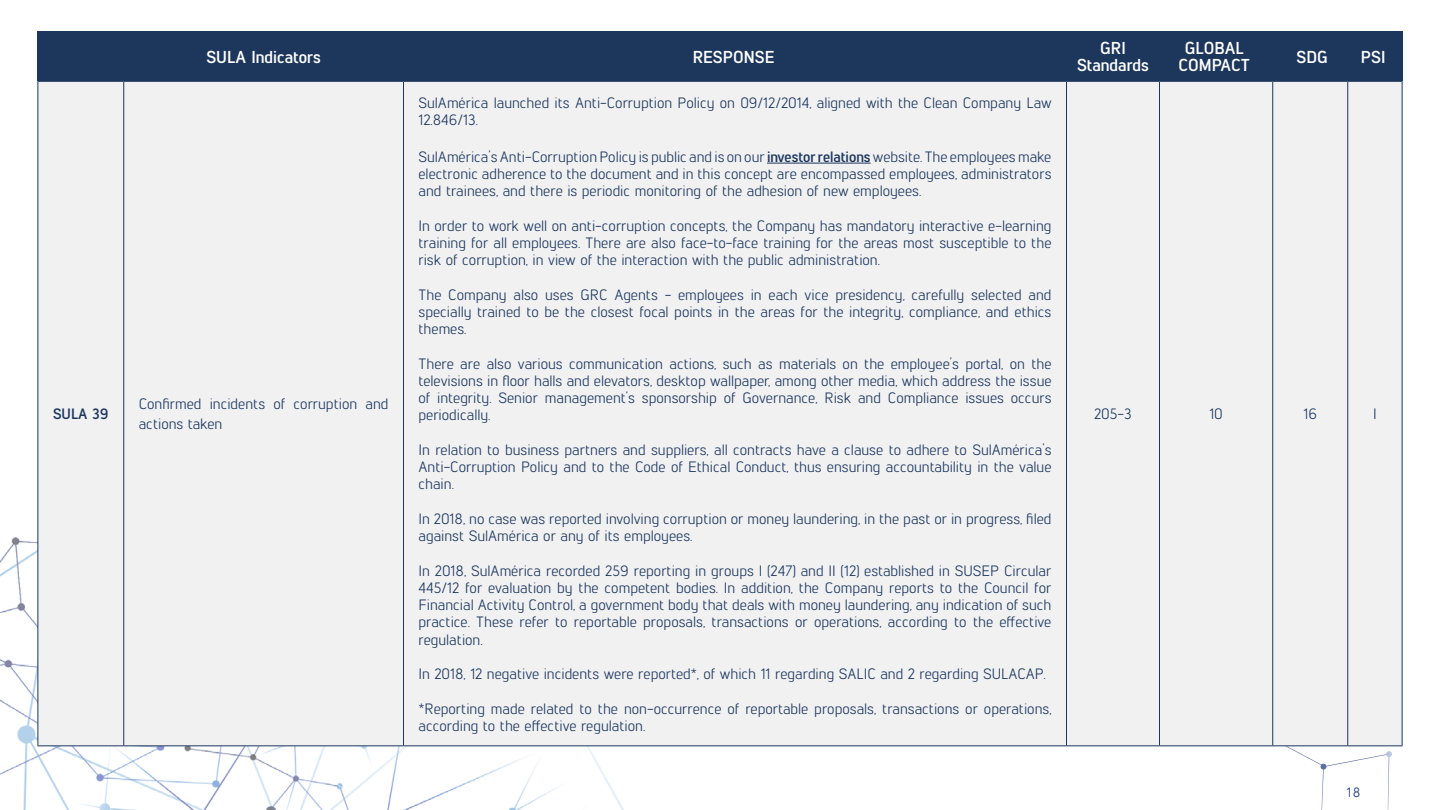
<style>
.page{position:relative;width:1440px;height:810px;background:#fff}
.page>*{position:absolute;margin:0;border:0;box-sizing:border-box;transform-origin:0 0}
.t1{font:700 17.25px/17.1px "Lintel";color:#fff;text-align:center}
.t2{font:15px/17.2px "Lintel";color:#1b365d;text-align:justify}
.t3{font:700 15px "Lintel";color:#1b365d}
.t4{font:13.5px "Lintel";color:#0b2d72}
.s1{font-weight:700}
</style>
<div class="page">
<img style="left:0;top:347px;width:886px;height:463px">
<svg style="left:1275px;top:746px;width:117px;height:64px"></svg>
<div style="left:38px;top:81px;width:86px;height:665px;background:#f1f1f2"></div>
<div style="left:124px;top:81px;width:280px;height:665px;background:#f1f1f2"></div>
<div style="left:404px;top:81px;width:662px;height:665px;background:#f1f1f2"></div>
<div style="left:1066px;top:81px;width:94px;height:665px;background:#f1f1f2"></div>
<div style="left:1160px;top:81px;width:113px;height:665px;background:#f1f1f2"></div>
<div style="left:1273px;top:81px;width:75px;height:665px;background:#f1f1f2"></div>
<div style="left:1348px;top:81px;width:54px;height:665px;background:#f1f1f2"></div>
<hr style="left:38px;top:82px;width:1px;height:663px;background:#1c365c">
<hr style="left:123px;top:82px;width:1px;height:663px;background:#1c365c">
<hr style="left:403px;top:82px;width:1px;height:663px;background:#1c365c">
<hr style="left:1066px;top:82px;width:1px;height:663px;background:#1c365c">
<hr style="left:1159px;top:82px;width:1px;height:663px;background:#1c365c">
<hr style="left:1272px;top:82px;width:1px;height:663px;background:#1c365c">
<hr style="left:1347px;top:82px;width:1px;height:663px;background:#1c365c">
<hr style="left:1402px;top:82px;width:1px;height:663px;background:#1c365c">
<hr style="left:38px;top:745px;width:86px;height:1px;background:#1c365c">
<hr style="left:124px;top:745px;width:280px;height:1px;background:#1c365c">
<hr style="left:404px;top:745px;width:662px;height:1px;background:#1c365c">
<hr style="left:1066px;top:745px;width:94px;height:1px;background:#1c365c">
<hr style="left:1160px;top:745px;width:113px;height:1px;background:#1c365c">
<hr style="left:1273px;top:745px;width:75px;height:1px;background:#1c365c">
<hr style="left:1348px;top:745px;width:54px;height:1px;background:#1c365c">
<hr style="left:38px;top:81px;width:86px;height:1px;background:#1c365c">
<hr style="left:124px;top:81px;width:280px;height:1px;background:#1c365c">
<hr style="left:404px;top:81px;width:662px;height:1px;background:#1c365c">
<hr style="left:1066px;top:81px;width:94px;height:1px;background:#1c365c">
<hr style="left:1160px;top:81px;width:113px;height:1px;background:#1c365c">
<hr style="left:1273px;top:81px;width:75px;height:1px;background:#1c365c">
<hr style="left:1348px;top:81px;width:54px;height:1px;background:#1c365c">
<hr style="left:767px;top:163px;width:104px;height:1px;background:#1b365d">
<div style="left:404px;top:32px;width:659px;height:49px;background:#1c365c"></div>
<div style="left:38px;top:32px;width:366px;height:49px;background:#1c365c"></div>
<div style="left:1063px;top:32px;width:93px;height:49px;background:#1c365c"></div>
<div style="left:1350px;top:32px;width:52px;height:49px;background:#1c365c"></div>
<div style="left:1275px;top:32px;width:75px;height:49px;background:#1c365c"></div>
<div style="left:1156px;top:32px;width:148px;height:49px;background:#1c365c"></div>
<p class="t1" style="left:206px;top:47px;width:116px">SULA Indicators</p>
<p class="t1" style="left:693px;top:47px;width:83px">RESPONSE</p>
<p class="t1" style="left:1179px;top:39px;width:73px">GLOBAL<br>COMPACT</p>
<p class="t1" style="left:1297px;top:47px;width:33px">SDG</p>
<p class="t1" style="left:1077px;top:39px;width:73px">GRI<br>Standards</p>
<p class="t1" style="left:1361px;top:47px;width:26px">PSI</p>
<p class="t3" style="left:53px;top:403px;width:57px">SULA 39</p>
<p class="t2" style="left:139px;top:394px;width:251px;line-height:19.5px">Confirmed incidents of corruption and actions taken</p>
<p class="t2" style="left:418px;top:93px;width:635px">SulAmérica launched its Anti-Corruption Policy on 09/12/2014, aligned with the Clean Company Law<br>12.846/13.</p>
<p class="t2" style="left:418px;top:147px;width:635px">SulAmérica’s Anti-Corruption Policy is public and is on our <span class="s1">investor relations</span> website. The employees make electronic adherence to the document and in this concept are encompassed employees, administrators and trainees, and there is periodic monitoring of the adhesion of new employees.</p>
<p class="t2" style="left:418px;top:216px;width:635px">In order to work well on anti-corruption concepts, the Company has mandatory interactive e-learning training for all employees. There are also face-to-face training for the areas most susceptible to the risk of corruption, in view of the interaction with the public administration.</p>
<p class="t2" style="left:418px;top:285px;width:635px">The Company also uses GRC Agents - employees in each vice presidency, carefully selected and specially trained to be the closest focal points in the areas for the integrity, compliance, and ethics themes.</p>
<p class="t2" style="left:418px;top:354px;width:635px">There are also various communication actions, such as materials on the employee’s portal, on the televisions in floor halls and elevators, desktop wallpaper, among other media, which address the issue of integrity. Senior management’s sponsorship of Governance, Risk and Compliance issues occurs periodically.</p>
<p class="t2" style="left:418px;top:440px;width:635px">In relation to business partners and suppliers, all contracts have a clause to adhere to SulAmérica’s Anti-Corruption Policy and to the Code of Ethical Conduct, thus ensuring accountability in the value chain.</p>
<p class="t2" style="left:418px;top:509px;width:635px">In 2018, no case was reported involving corruption or money laundering, in the past or in progress, filed against SulAmérica or any of its employees.</p>
<p class="t2" style="left:418px;top:561px;width:634px">In 2018, SulAmérica recorded 259 reporting in groups I (247) and II (12) established in SUSEP Circular 445/12 for evaluation by the competent bodies. In addition, the Company reports to the Council for Financial Activity Control, a government body that deals with money laundering, any indication of such practice. These refer to reportable proposals, transactions or operations, according to the effective regulation.</p>
<p class="t2" style="left:418px;top:664px;width:629px">In 2018, 12 negative incidents were reported*, of which 11 regarding SALIC and 2 regarding SULACAP.</p>
<p class="t2" style="left:418px;top:699px;width:635px">*Reporting made related to the non-occurrence of reportable proposals, transactions or operations, according to the effective regulation.</p>
<p class="t2" style="left:1094px;top:404px;width:39px">205-3</p>
<p class="t2" style="left:1209px;top:404px;width:15px">10</p>
<p class="t2" style="left:1304px;top:404px;width:15px">16</p>
<p class="t2" style="left:1373px;top:404px;width:5px">I</p>
<p class="t4" style="left:1347px;top:783px;width:15px">18</p>
</div>
